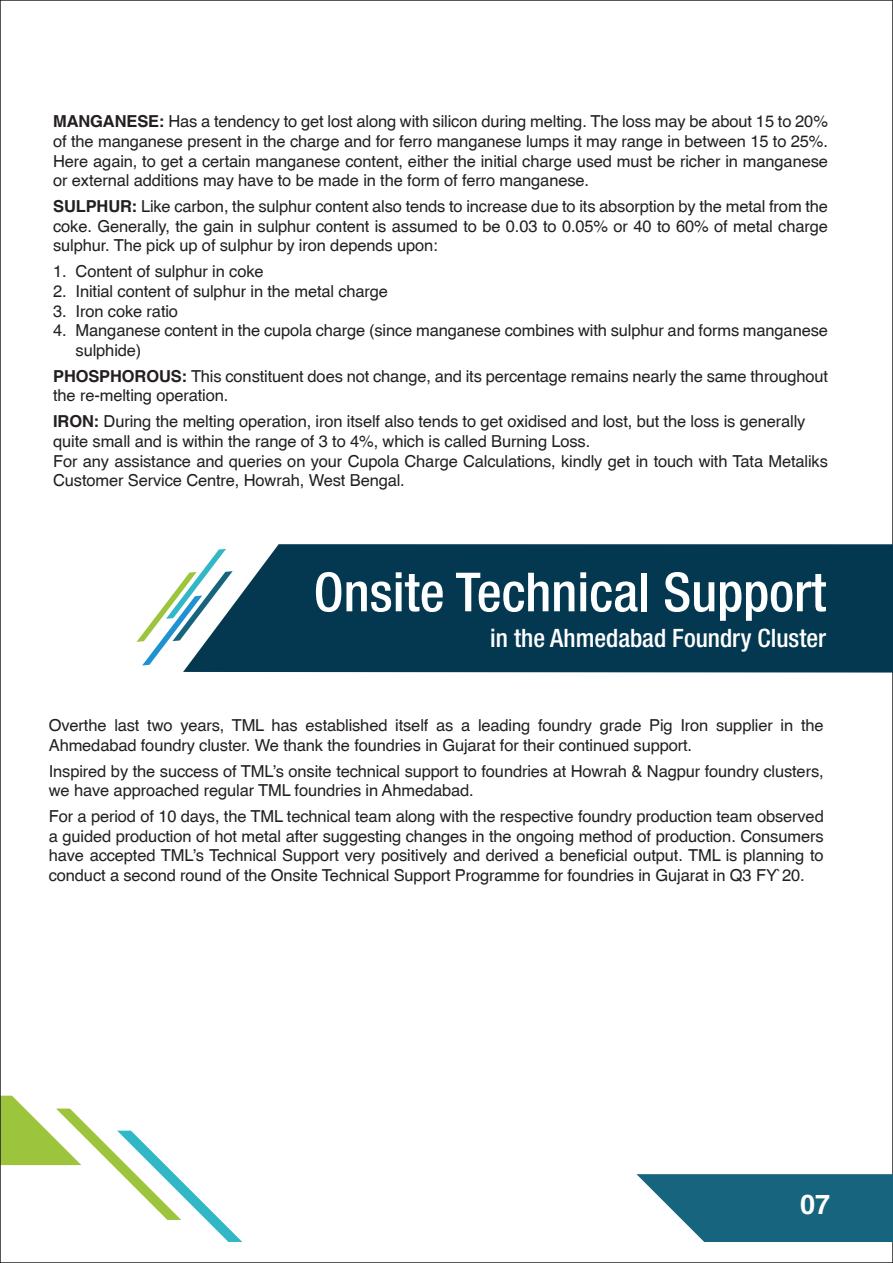
<style>
.page{position:relative;width:893px;height:1263px;background:#fff}
.page>*{position:absolute;margin:0;border:0;box-sizing:border-box;transform-origin:0 0}
.t1{font:500 condensed 54px "Helvetica Neue";color:#fff}
.t2{font:700 27px "Helvetica";color:#fff}
.t3{font:500 condensed 25.35px "Helvetica Neue";color:#fff}
.t4{font:16.5px/19.8px "Helvetica";letter-spacing:-.01em;color:#231f20}
.s1{font-weight:700}
</style>
<div class="page">
<svg style="left:3px;top:1096px;width:239px;height:146px"></svg>
<svg style="left:636px;top:1174px;width:257px;height:68px;background:#35798e"></svg>
<div style="left:183px;top:544px;width:710px;height:128px;background:#043850"></div>
<svg style="left:137px;top:549px;width:96px;height:116px"></svg>
<p class="t4" style="left:53px;top:111px;width:776px;text-align:justify"><span class="s1">MANGANESE:</span> Has a tendency to get lost along with silicon during melting. The loss may be about 15 to 20% of the manganese present in the charge and for ferro manganese lumps it may range in between 15 to 25%.<br>Here again, to get a certain manganese content, either the initial charge used must be richer in manganese or external additions may have to be made in the form of ferro manganese.</p>
<p class="t4" style="left:53px;top:196px;width:776px;text-align:justify"><span class="s1">SULPHUR:</span> Like carbon, the sulphur content also tends to increase due to its absorption by the metal from the coke. Generally, the gain in sulphur content is assumed to be 0.03 to 0.05% or 40 to 60% of metal charge sulphur. The pick up of sulphur by iron depends upon:</p>
<p class="t4" style="left:53px;top:261px;width:212px">1. Content of sulphur in coke</p>
<p class="t4" style="left:53px;top:281px;width:336px">2. Initial content of sulphur in the metal charge</p>
<p class="t4" style="left:53px;top:300px;width:126px">3. Iron coke ratio</p>
<p class="t4" style="left:76px;top:320px;width:754px;text-indent:-23px">4. Manganese content in the cupola charge (since manganese combines with sulphur and forms manganese sulphide)</p>
<p class="t4" style="left:53px;top:366px;width:776px"><span class="s1">PHOSPHOROUS:</span> This constituent does not change, and its percentage remains nearly the same throughout the re-melting operation.</p>
<p class="t4" style="left:53px;top:411px;width:776px"><span class="s1">IRON:</span> During the melting operation, iron itself also tends to get oxidised and lost, but the loss is generally quite small and is within the range of 3 to 4%, which is called Burning Loss.<br>For any assistance and queries on your Cupola Charge Calculations, kindly get in touch with Tata Metaliks Customer Service Centre, Howrah, West Bengal.</p>
<h1 class="t1" style="left:314px;top:560px;width:514px">Onsite Technical Support</h1>
<h3 class="t3" style="left:490px;top:623px;width:337px">in the Ahmedabad Foundry Cluster</h3>
<p class="t4" style="left:49px;top:715px;width:776px">Overthe last two years, TML has established itself as a leading foundry grade Pig Iron supplier in the<br>Ahmedabad foundry cluster. We thank the foundries in Gujarat for their continued support.</p>
<p class="t4" style="left:49px;top:760px;width:776px">Inspired by the success of TML’s onsite technical support to foundries at Howrah &amp; Nagpur foundry clusters, we have approached regular TML foundries in Ahmedabad.</p>
<p class="t4" style="left:49px;top:806px;width:776px;text-align:justify">For a period of 10 days, the TML technical team along with the respective foundry production team observed a guided production of hot metal after suggesting changes in the ongoing method of production. Consumers have accepted TML’s Technical Support very positively and derived a beneficial output. TML is planning to conduct a second round of the Onsite Technical Support Programme for foundries in Gujarat in Q3 FY`20.</p>
<h2 class="t2" style="left:800px;top:1188px;width:32px">07</h2>
</div>
